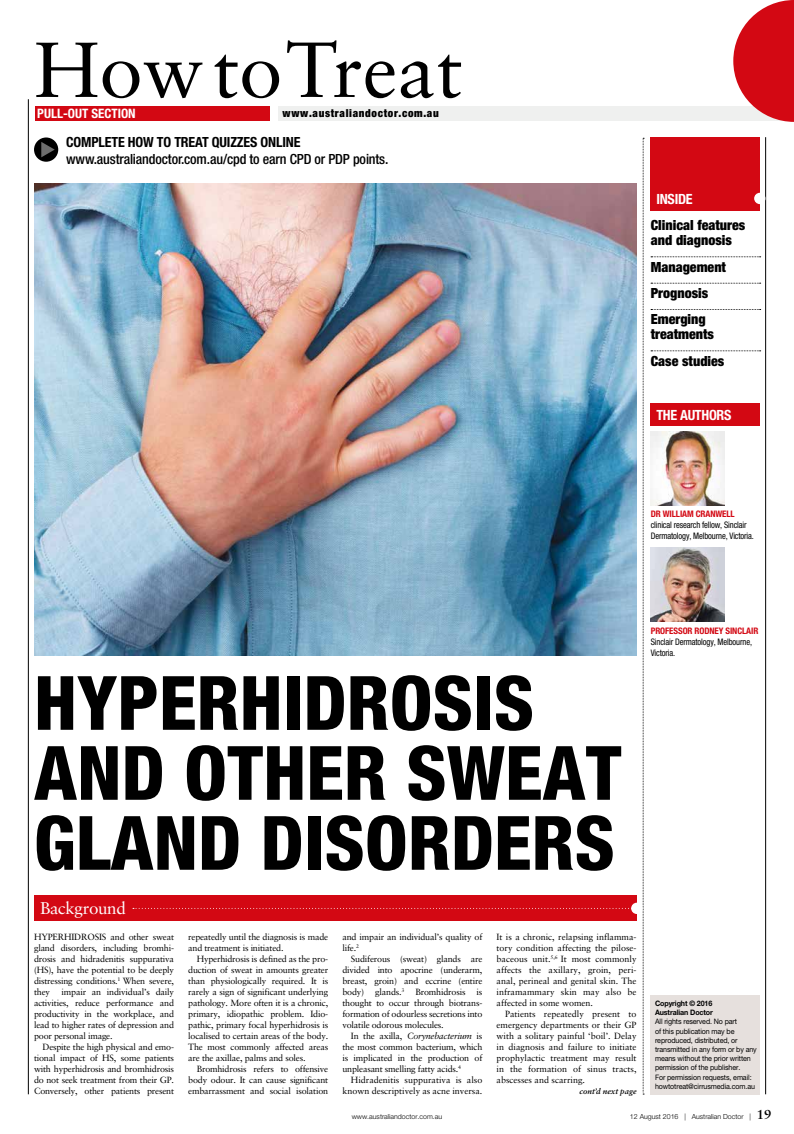
<style>
.page{position:relative;width:794px;height:1134px;background:#fff}
.page>*{position:absolute;margin:0;border:0;box-sizing:border-box;transform-origin:0 0}
.t1{font:78px "Sabon LT Std";color:#000}
.t2{font:800 condensed 75px/70px "Helvetica Neue LT Std";color:#000}
.t3{font:17px "Sabon LT Std";letter-spacing:-.02em;color:#fff}
.t4{font:700 condensed 14.1px "Helvetica Neue LT Std";letter-spacing:-.02em;color:#fff}
.t5{font:900 condensed 14px/26.3px "Helvetica Neue LT Std";color:#000}
.t6{font:500 condensed 14px "Helvetica Neue LT Std";letter-spacing:-.01em;color:#000}
.t7{font:700 condensed 14px "Helvetica Neue LT Std";letter-spacing:-.01em;color:#000}
.t8{font:700 condensed 13px "Helvetica Neue LT Std";color:#fff}
.t9{font:900 condensed 11px "Helvetica Neue LT Std";letter-spacing:.06em;color:#000}
.t10{font:9px/11px "Sabon LT Std";letter-spacing:-.02em;color:#000;text-align:justify}
.t11{font:condensed 9px/11px "Helvetica Neue LT Std";letter-spacing:-.015em;color:#000;scale:.95 1}
.t12{font:9px/11px "Sabon LT Std";color:#000;text-align:right}
.t13{font:700 condensed 9px "Helvetica Neue LT Std";letter-spacing:-.01em;color:#d30813}
.t14{font:italic 700 8px "Sabon LT Std";color:#000}
.t15{font:7.5px/9.2px "Helvetica Neue LT Std";letter-spacing:-.015em;color:#000;scale:.95 1}
.t16{font:700 7.5px/9.2px "Helvetica Neue LT Std";letter-spacing:-.015em;color:#000;scale:.95 1}
.t17{font:300 7px "Helvetica Neue LT Std";color:#000}
.s1{font-style:italic}
.s2{font-family:"Sabon LT Std";font-weight:700;font-size:13px}
</style>
<div class="page">
<hr style="left:28px;top:99px;width:1px;height:995px;background:#000">
<hr style="left:765px;top:137px;width:1px;height:957px;background:#000">
<img style="left:34px;top:183px;width:602px;height:473px">
<svg style="left:643px;top:138px;width:1px;height:957px"></svg>
<div style="left:278px;top:106px;width:516px;height:14px;background:#eff0ef"></div>
<div style="left:35px;top:106px;width:235px;height:14px;background:#d30813"></div>
<svg style="left:733px;top:0;width:61px;height:122px"></svg>
<div style="left:34px;top:137px;width:24px;height:25px;background:#000;border-radius:50%"></div>
<svg style="left:41px;top:142px;width:14px;height:15px"></svg>
<div style="left:651px;top:995px;width:109px;height:99px;background:#e6e0dd"></div>
<svg style="left:651px;top:257px;width:109px;height:1px"></svg>
<svg style="left:651px;top:283px;width:109px;height:1px"></svg>
<svg style="left:651px;top:309px;width:109px;height:1px"></svg>
<svg style="left:651px;top:351px;width:109px;height:1px"></svg>
<div style="left:651px;top:137px;width:109px;height:74px;background:#d30813"></div>
<div style="left:754px;top:193px;width:11px;height:11px;background:#fff;border-radius:50%"></div>
<div style="left:651px;top:403px;width:109px;height:23px;background:#d30813"></div>
<img style="left:651px;top:431px;width:73px;height:74px">
<img style="left:651px;top:548px;width:73px;height:73px">
<div style="left:34px;top:895px;width:603px;height:26px;background:#d30813"></div>
<div style="left:631px;top:903px;width:11px;height:11px;background:#fff;border-radius:50%"></div>
<svg style="left:133px;top:908px;width:499px;height:1px"></svg>
<h1 class="t1" style="left:34px;top:23px;width:430px">How to Treat</h1>
<h3 class="t8" style="left:37px;top:105px;width:100px">PULL-OUT SECTION</h3>
<p class="t9" style="left:283px;top:106px;width:158px">www.australiandoctor.com.au</p>
<h3 class="t7" style="left:66px;top:134px;width:33px">COMPLETE</h3>
<h3 class="t7" style="left:128px;top:134px;width:141px">HOW TO TREAT QUIZZES ONLINE</h3>
<h3 class="t6" style="left:66px;top:150px;width:324px">www.australiandoctor.com.au/cpd to earn CPD or PDP points.</h3>
<h3 class="t4" style="left:656px;top:191px;width:38px">INSIDE</h3>
<h3 class="t5" style="left:651px;top:218px;width:96px;line-height:15px">Clinical features and diagnosis</h3>
<h3 class="t5" style="left:651px;top:253px;width:77px">Management<br>Prognosis<br>Emerging</h3>
<h3 class="t5" style="left:651px;top:321px;width:75px">treatments<br>Case studies</h3>
<h3 class="t4" style="left:656px;top:406px;width:40px">THE AUTHO</h3>
<h3 class="t4" style="left:716px;top:406px;width:15px">RS</h3>
<p class="t13" style="left:651px;top:508px;width:17px">DR WILLI</p>
<p class="t13" style="left:682px;top:508px;width:45px">AM CRANWELL</p>
<p class="t11" style="left:651px;top:519px;width:110px">clinical research fellow, Sinclair<br>Dermatology, Melbourne, Victoria.</p>
<h2 class="t2" style="left:34px;top:667px;width:589px">HYPERHIDROSIS<br>AND OTHER SWEAT<br>GLAND DISORDERS</h2>
<h3 class="t3" style="left:40px;top:898px;width:87px">Background</h3>
<p class="t10" style="left:34px;top:931px;width:141px">HYPERHIDROSIS and other sweat gland disorders, including bromhi&shy;drosis and hidradenitis suppurativa (HS), have the potential to be deeply distressing conditions.<sup>1</sup> When severe, they</p>
<p class="t10" style="left:34px;top:986px;width:141px;text-indent:28px">impair an individual’s daily activities, reduce performance and productivity in the workplace, and lead to higher rates of depression and poor personal image.</p>
<p class="t10" style="left:34px;top:1041px;width:141px;text-indent:9px">Despite the high physical and emo&shy;tional impact of HS, some patients with hyperhidrosis and bromhidrosis do not seek treatment from their GP.<br>Conversely, other patients present</p>
<p class="t10" style="left:188px;top:931px;width:141px">repeatedly until the diagnosis is made and treatment is initiated.</p>
<p class="t10" style="left:188px;top:953px;width:141px;text-indent:9px">Hyperhidrosis is defined as the pro&shy;duction of sweat in amounts greater than physiologically required. It is rarely a sign of significant underlying pathology. More often it is a chronic, primary, idiopathic problem. Idio&shy;pathic, primary focal hyperhidrosis is localised to certain areas of the body.<br>The most commonly affected areas are the axillae, palms and soles.</p>
<p class="t10" style="left:188px;top:1063px;width:141px;text-indent:9px">Bromhidrosis refers to offensive body odour. It can cause significant embarrassment and social isolation</p>
<p class="t10" style="left:342px;top:931px;width:141px">and impair an individual’s quality of life.<sup>2</sup></p>
<p class="t10" style="left:342px;top:953px;width:141px;text-indent:9px">Sudiferous (sweat) glands are divided into apocrine (underarm, breast, groin) and eccrine (entire body) glands.<sup>3</sup> Bromhidrosis is thought to occur through biotrans&shy;formation of odourless secretions into volatile odorous molecules.</p>
<p class="t10" style="left:342px;top:1030px;width:141px;text-indent:9px">In the axilla, <span class="s1">Corynebacterium</span> is the most common bacterium, which is implicated in the production of unpleasant smelling fatty acids.<sup>4</sup></p>
<p class="t12" style="left:342px;top:1074px;width:141px">Hidradenitis suppurativa is also known descriptively as acne inversa.</p>
<p class="t10" style="left:496px;top:931px;width:141px">It is a chronic, relapsing inflamma&shy;tory condition affecting the pilose&shy;baceous unit.<sup>5,6</sup> It most commonly affects the axillary, groin, peri&shy;anal, perineal and genital skin. The inframammary skin may also be affected in some women.</p>
<p class="t10" style="left:496px;top:1008px;width:141px;text-indent:9px">Patients repeatedly present to emergency departments or their GP with a solitary painful ‘boil’. Delay in diagnosis and failure to initiate prophylactic treatment may result in the formation of sinus tracts, abscesses and scarring.</p>
<p class="t14" style="left:579px;top:1087px;width:59px">cont’d next page</p>
<p class="t13" style="left:651px;top:625px;width:24px">PROFESSO</p>
<p class="t13" style="left:687px;top:625px;width:13px">R RODNE</p>
<p class="t13" style="left:719px;top:625px;width:17px">Y SINCL</p>
<p class="t13" style="left:746px;top:625px;width:14px">AIR</p>
<p class="t11" style="left:651px;top:636px;width:108px">Sinclair Dermatology, Melbourne,<br>Victoria.</p>
<p class="t16" style="left:655px;top:999px;width:62px">Copyright © 2016<br>Australian Doctor</p>
<p class="t15" style="left:655px;top:1017px;width:109px">All rights reserved. No part<br>of this publication may be reproduced, distributed, or transmitted in any form or by any means without the prior written permission of the publisher.<br>For permission requests, email: howtotreat@cirrusmedia.com.au</p>
<p class="t17" style="left:352px;top:1112px;width:92px">www.australiandoctor.com.au</p>
<p class="t17" style="left:630px;top:1112px;width:143px">12 August 2016 | Australian Doctor | <span class="s2">19</span></p>
</div>
